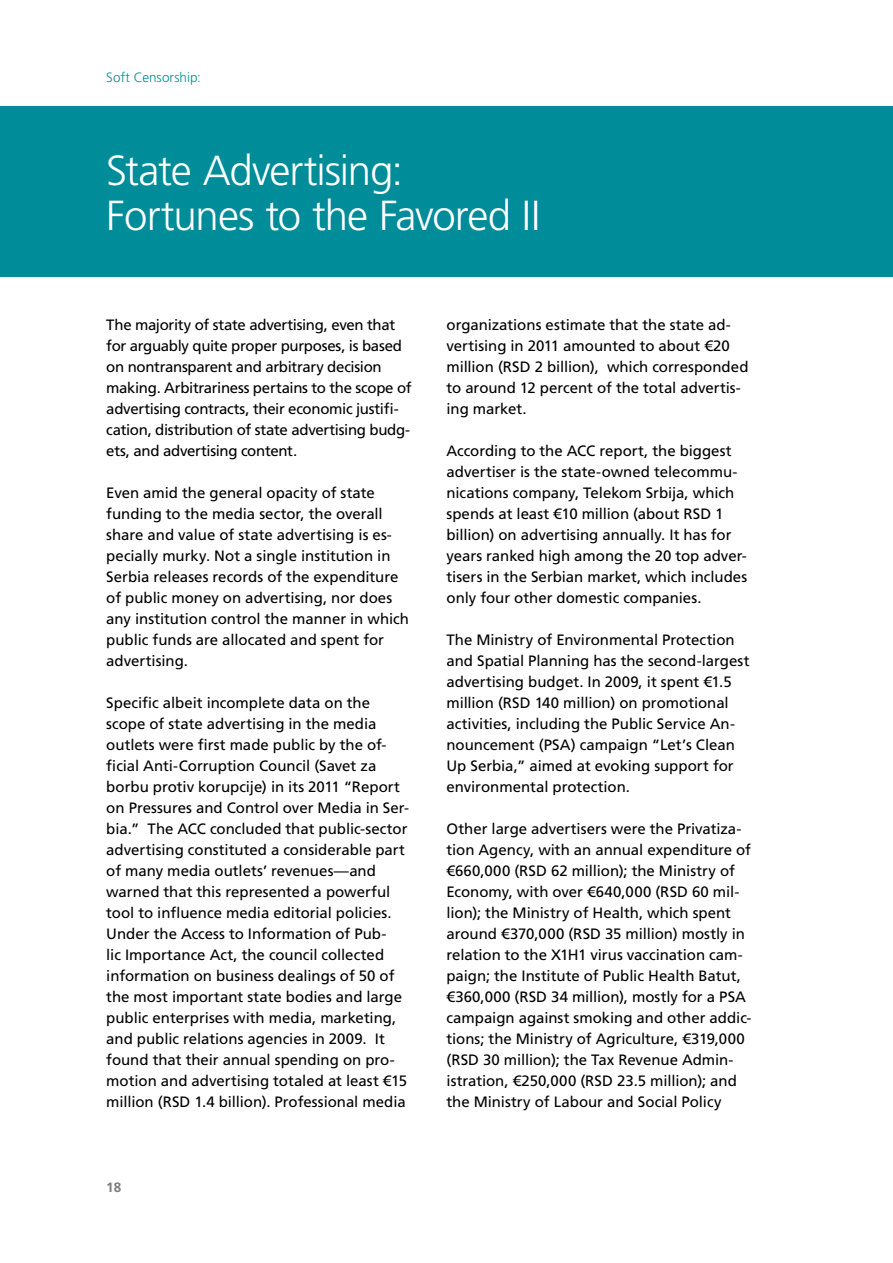
<style>
.page{position:relative;width:893px;height:1263px;background:#fff}
.page>*{position:absolute;margin:0;border:0;box-sizing:border-box;transform-origin:0 0}
.t1{font:300 42px/45px "Frutiger LT Std";letter-spacing:-.03em;color:#fff}
.t2{font:15px/21px "Frutiger LT Std";letter-spacing:-.005em;color:#000}
.t3{font:300 13.5px "Frutiger LT Std";color:#008c99}
.t4{font:700 13.5px "Frutiger LT Std";color:#7c7d80}
</style>
<div class="page">
<div style="left:0;top:106px;width:893px;height:170px;background:#008c99"></div>
<p class="t3" style="left:106px;top:69px;width:96px">Soft Censorship:</p>
<h1 class="t1" style="left:106px;top:148px;width:435px">State Advertising:<br>Fortunes to the Favored II</h1>
<p class="t2" style="left:106px;top:315px;width:307px">The majority of state advertising, even that for arguably quite proper purposes, is based on nontransparent and arbitrary decision making. Arbitrariness pertains to the scope of advertising contracts, their economic justifi&shy;cation, distribution of state advertising budg&shy;ets, and advertising content.</p>
<p class="t2" style="left:106px;top:483px;width:304px">Even amid the general opacity of state funding to the media sector, the overall share and value of state advertising is es&shy;pecially murky. Not a single institution in Serbia releases records of the expenditure of public money on advertising, nor does any institution control the manner in which public funds are allocated and spent for advertising.</p>
<p class="t2" style="left:106px;top:693px;width:304px">Specific albeit incomplete data on the scope of state advertising in the media outlets were first made public by the of&shy;ficial Anti-Corruption Council (Savet za borbu protiv korupcije) in its 2011 “Report on Pressures and Control over Media in Ser&shy;bia.” The ACC concluded that public-sector advertising constituted a considerable part of many media outlets’ revenues—and warned that this represented a powerful tool to influence media editorial policies.<br>Under the Access to Information of Pub-<br>lic Importance Act, the council collected information on business dealings of 50 of the most important state bodies and large public enterprises with media, marketing, and public relations agencies in 2009. It found that their annual spending on pro&shy;motion and advertising totaled at least €15 million (RSD 1.4 billion). Professional media</p>
<p class="t4" style="left:106px;top:1179px;width:16px">18</p>
<p class="t2" style="left:446px;top:315px;width:303px">organizations estimate that the state ad&shy;vertising in 2011 amounted to about €20 million (RSD 2 billion), which corresponded to around 12 percent of the total advertis&shy;ing market.</p>
<p class="t2" style="left:446px;top:441px;width:302px">According to the ACC report, the biggest advertiser is the state-owned telecommu&shy;nications company, Telekom Srbija, which spends at least €10 million (about RSD 1 billion) on advertising annually. It has for years ranked high among the 20 top adver&shy;tisers in the Serbian market, which includes only four other domestic companies.</p>
<p class="t2" style="left:446px;top:630px;width:304px">The Ministry of Environmental Protection and Spatial Planning has the second-largest advertising budget. In 2009, it spent €1.5 million (RSD 140 million) on promotional activities, including the Public Service An&shy;nouncement (PSA) campaign “Let’s Clean Up Serbia,” aimed at evoking support for environmental protection.</p>
<p class="t2" style="left:446px;top:819px;width:306px">Other large advertisers were the Privatiza&shy;tion Agency, with an annual expenditure of €660,000 (RSD 62 million); the Ministry of Economy, with over €640,000 (RSD 60 mil&shy;lion); the Ministry of Health, which spent around €370,000 (RSD 35 million) mostly in relation to the X1H1 virus vaccination cam&shy;paign; the Institute of Public Health Batut, €360,000 (RSD 34 million), mostly for a PSA campaign against smoking and other addic&shy;tions; the Ministry of Agriculture, €319,000 (RSD 30 million); the Tax Revenue Admin&shy;istration, €250,000 (RSD 23.5 million); and the Ministry of Labour and Social Policy</p>
</div>
